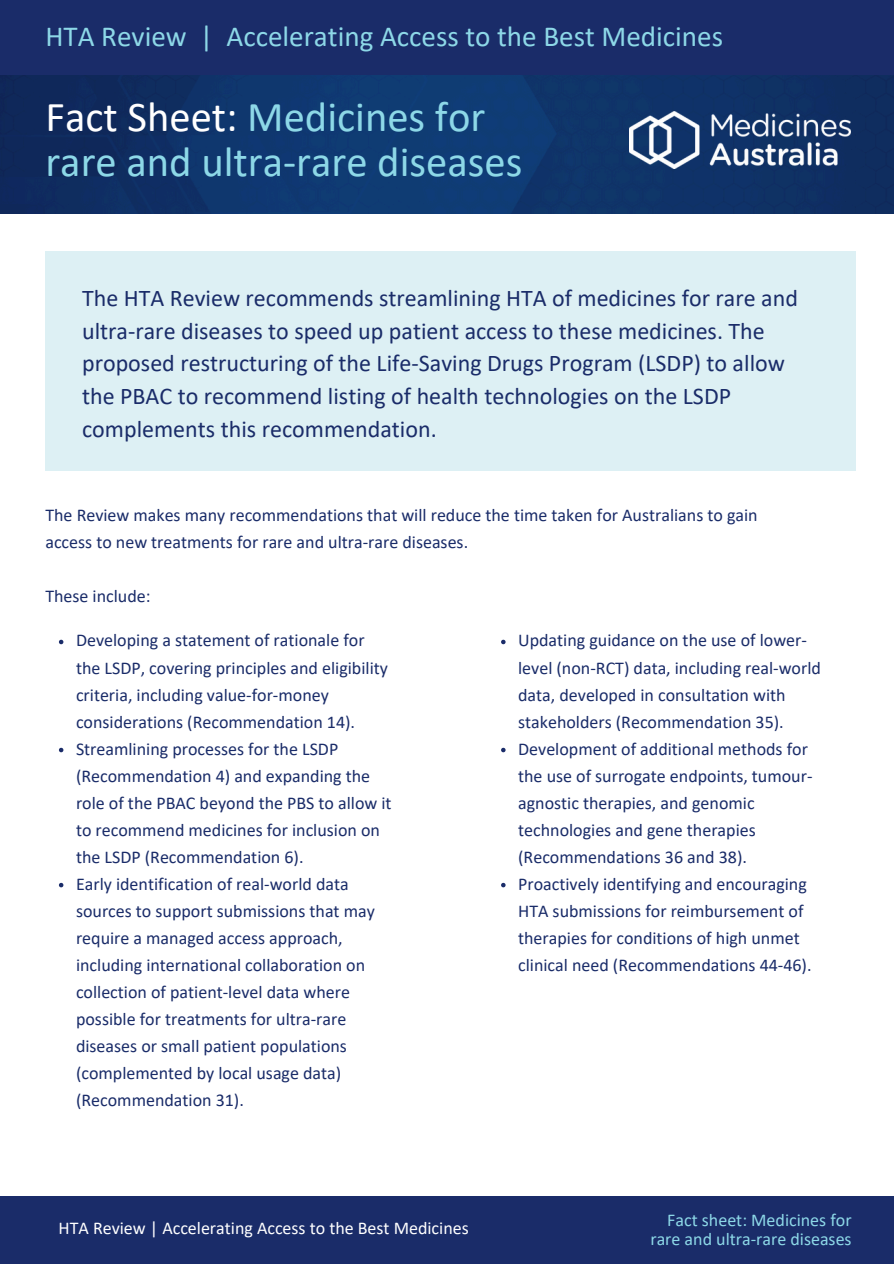
<style>
.page{position:relative;width:894px;height:1264px;background:#fff}
.page>*{position:absolute;margin:0;border:0;box-sizing:border-box;transform-origin:0 0}
.t1{font:42.6px/45px "Calibri";color:#8dd8e7}
.t2{font:29.1px "Calibri";color:#8dd8e7}
.t3{font:24px/32.7px "Calibri";color:#1a2c69}
.t4{font:18px/27px "Calibri";color:#1a2c69}
.t5{font:18px "Calibri";color:#8dd8e7}
.t6{font:18px "Calibri";color:#fff}
.s1{color:#fff}
</style>
<div class="page">
<div style="left:45px;top:251px;width:810px;height:220px;background:#ddf0f4"></div>
<div style="left:0;top:1195px;width:893px;height:68px;background:#1a2c69"></div>
<img style="left:0;top:75px;width:893px;height:139px">
<img style="left:629px;top:111px;width:220px;height:58px">
<div style="left:0;top:0;width:893px;height:75px;background:#1a2c69"></div>
<svg style="left:59px;top:639px;width:4px;height:5px"></svg>
<svg style="left:59px;top:747px;width:4px;height:5px"></svg>
<svg style="left:59px;top:882px;width:4px;height:5px"></svg>
<svg style="left:501px;top:639px;width:4px;height:5px"></svg>
<svg style="left:501px;top:747px;width:4px;height:5px"></svg>
<svg style="left:501px;top:882px;width:4px;height:5px"></svg>
<p class="t2" style="left:45px;top:24px;width:679px">HTA Review | Accelerating Access to the Best Medicines</p>
<p class="t1" style="left:45px;top:97px;width:478px"><span class="s1">Fact Sheet:</span> Medicines for rare and ultra-rare diseases</p>
<h1 class="t3" style="left:82px;top:284px;width:717px">The HTA Review recommends streamlining HTA of medicines for rare and ultra-rare diseases to speed up patient access to these medicines. The proposed restructuring of the Life-Saving Drugs Program (LSDP) to allow the PBAC to recommend listing of health technologies on the LSDP complements this recommendation.</h1>
<p class="t4" style="left:45px;top:503px;width:713px">The Review makes many recommendations that will reduce the time taken for Australians to gain access to new treatments for rare and ultra-rare diseases.</p>
<p class="t4" style="left:45px;top:584px;width:107px">These include:</p>
<h3 class="t4" style="left:76px;top:628px;width:313px">Developing a statement of rationale for the LSDP, covering principles and eligibility criteria, including value-for-money considerations (Recommendation 14).</h3>
<p class="t4" style="left:76px;top:736px;width:317px">Streamlining processes for the LSDP (Recommendation 4) and expanding the role of the PBAC beyond the PBS to allow it to recommend medicines for inclusion on the LSDP (Recommendation 6).</p>
<p class="t4" style="left:76px;top:871px;width:300px">Early identification of real-world data sources to support submissions that may require a managed access approach, including international collaboration on collection of patient-level data where possible for treatments for ultra-rare diseases or small patient populations (complemented by local usage data) (Recommendation 31).</p>
<p class="t6" style="left:58px;top:1220px;width:411px">HTA Review | Accelerating Access to the Best Medicines</p>
<p class="t4" style="left:518px;top:628px;width:304px">Updating guidance on the use of lower&shy;level (non-RCT) data, including real-world data, developed in consultation with stakeholders (Recommendation 35).</p>
<p class="t4" style="left:518px;top:736px;width:296px">Development of additional methods for the use of surrogate endpoints, tumour&shy;agnostic therapies, and genomic technologies and gene therapies (Recommendations 36 and 38).</p>
<p class="t4" style="left:518px;top:871px;width:295px">Proactively identifying and encouraging HTA submissions for reimbursement of therapies for conditions of high unmet clinical need (Recommendations 44-46).</p>
<p class="t5" style="left:667px;top:1212px;width:186px">Fact sheet: Medicines for</p>
<p class="t5" style="left:650px;top:1231px;width:203px">rare and ultra-rare diseases</p>
</div>
